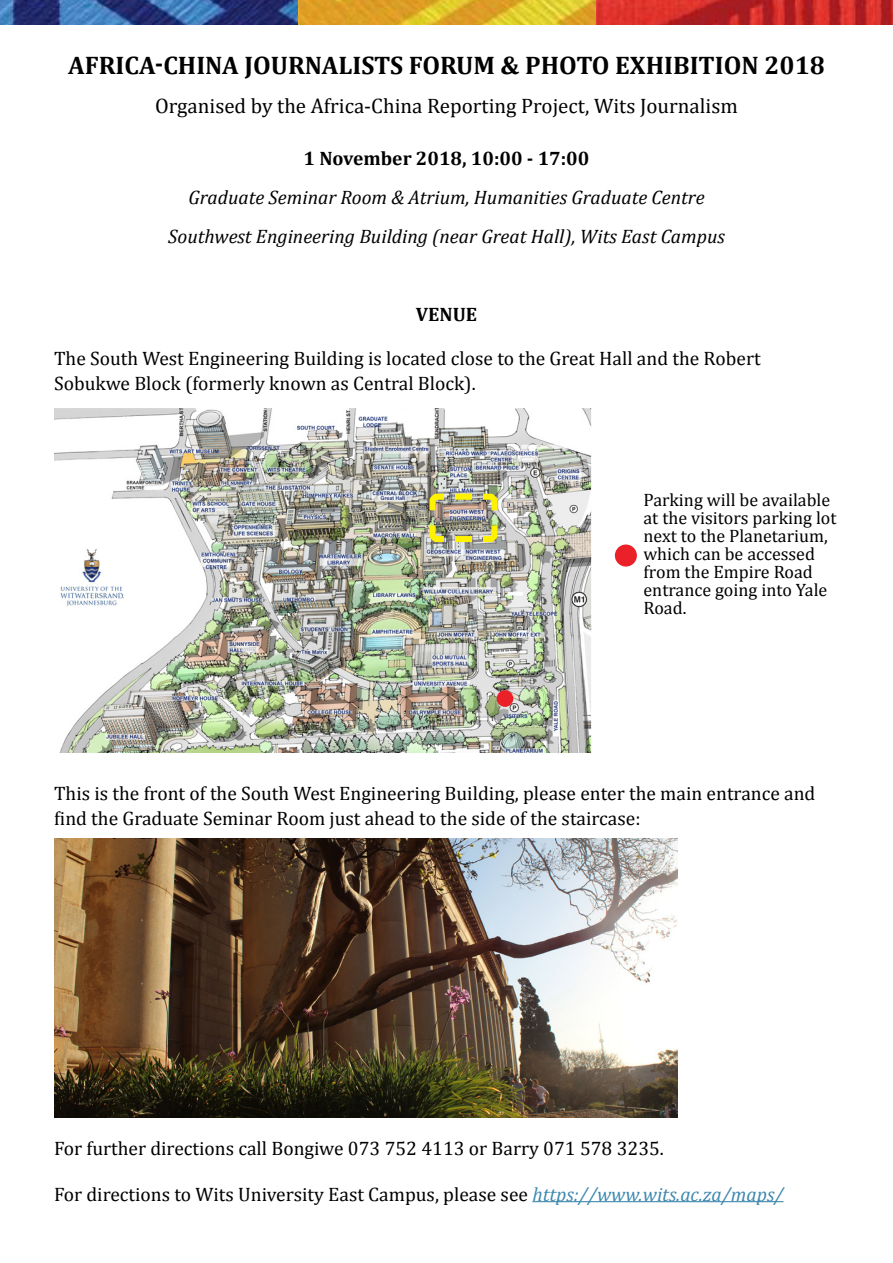
<style>
.page{position:relative;width:893px;height:1263px;background:#fff}
.page>*{position:absolute;margin:0;border:0;box-sizing:border-box;transform-origin:0 0}
.t1{font:700 25.5px "Cambria";color:#000}
.t2{font:21px "Cambria";color:#000}
.t3{font:19.5px/25.5px "Cambria";color:#000}
.t4{font:italic 19.5px/39px "Cambria";color:#000;text-align:center}
.t5{font:700 19.5px "Cambria";color:#000}
.t6{font:18px/18px "Cambria";color:#000}
.s1{font-style:italic;color:#3d88af}
</style>
<div class="page">
<img style="left:595px;top:0;width:298px;height:25px">
<svg style="left:298px;top:0;width:297px;height:25px"></svg>
<svg style="left:0;top:0;width:298px;height:25px"></svg>
<hr style="left:532px;top:1201px;width:251px;height:1px;background:#3d88af">
<img style="left:54px;top:839px;width:623px;height:278px">
<img style="left:54px;top:408px;width:538px;height:345px">
<img style="left:426px;top:491px;width:74px;height:54px">
<div style="left:497px;top:691px;width:16px;height:15px;background:#eb212a;border-radius:50%"></div>
<div style="left:497px;top:690px;width:16px;height:17px;border:2px solid #eb212a;border-radius:50%"></div>
<div style="left:616px;top:545px;width:20px;height:21px;background:#eb212a;border-radius:50%"></div>
<div style="left:615px;top:544px;width:22px;height:22px;border:2px solid #eb212a;border-radius:50%"></div>
<h1 class="t1" style="left:68px;top:47px;width:491px">AFRICA-CHINA JOURNALISTS FORUM &amp; PHOTO</h1>
<h1 class="t1" style="left:615px;top:47px;width:89px">EXHIBITION</h1>
<h1 class="t1" style="left:764px;top:47px;width:62px">2018</h1>
<p class="t2" style="left:155px;top:93px;width:584px">Organised by the Africa-China Reporting Project, Wits Journalism</p>
<p class="t5" style="left:303px;top:145px;width:287px">1 NOVEMBER 2018, 10:00 - 17:00</p>
<p class="t4" style="left:168px;top:177px;width:558px">Graduate Seminar Room &amp; Atrium, Humanities Graduate Centre<br>Southwest Engineering Building (near Great Hall), Wits East Campus</p>
<p class="t5" style="left:416px;top:301px;width:63px">VENUE</p>
<p class="t3" style="left:54px;top:345px;width:708px">The South West Engineering Building is located close to the Great Hall and the Robert<br>Sobukwe Block (formerly known as Central Block).</p>
<p class="t6" style="left:643px;top:491px;width:195px">Parking will be available at the visitors parking lot next to the Planetarium, which can be accessed from the Empire Road entrance going into Yale<br>Road.</p>
<p class="t3" style="left:54px;top:780px;width:763px">This is the front of the South West Engineering Building, please enter the main entrance and find the Graduate Seminar Room just ahead to the side of the staircase:</p>
<p class="t3" style="left:54px;top:1136px;width:611px">For further directions call Bongiwe 073 752 4113 or Barry 071 578 3235.</p>
<p class="t3" style="left:54px;top:1181px;width:731px">For directions to Wits University East Campus, please see <span class="s1">https://www.wits.ac.za/maps/</span></p>
</div>
